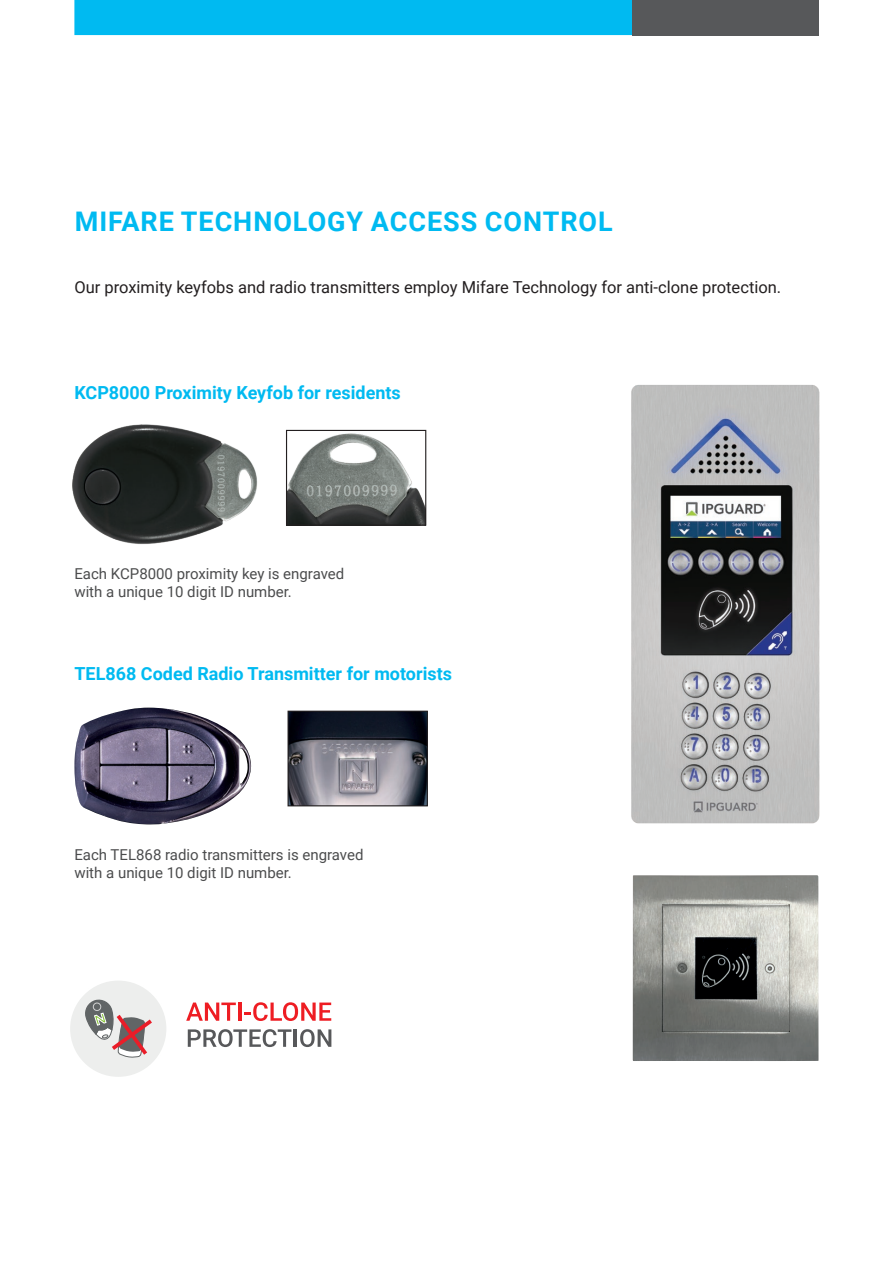
<style>
.page{position:relative;width:893px;height:1263px;background:#fff}
.page>*{position:absolute;margin:0;border:0;box-sizing:border-box;transform-origin:0 0}
.t1{font:700 27px "Roboto";letter-spacing:.035em;color:#00baf1}
.t2{font:700 18px "Roboto";color:#00baf1}
.t3{font:16.5px "Roboto";color:#231f20}
.t4{font:15px/18px "Roboto";color:#4b4c4d}
</style>
<div class="page">
<div style="left:74px;top:0;width:558px;height:35px;background:#00baf1"></div>
<div style="left:632px;top:0;width:187px;height:35px;background:#57585a"></div>
<img style="left:290px;top:713px;width:136px;height:91px">
<div style="left:288px;top:711px;width:140px;height:95px;border:1px solid #231f20"></div>
<img style="left:288px;top:433px;width:136px;height:91px">
<div style="left:286px;top:430px;width:140px;height:96px;border:1px solid #231f20"></div>
<img style="left:74px;top:708px;width:178px;height:116px">
<img style="left:72px;top:424px;width:186px;height:120px">
<img style="left:632px;top:875px;width:187px;height:186px">
<img style="left:631px;top:385px;width:189px;height:439px">
<div style="left:69px;top:979px;width:99px;height:99px;background:#edeeed;border-radius:50%"></div>
<div style="left:68px;top:978px;width:101px;height:101px;border:3px solid #fff;border-radius:50%"></div>
<svg style="left:85px;top:999px;width:71px;height:60px"></svg>
<svg style="left:186px;top:1002px;width:50px;height:19px"></svg>
<hr style="left:238px;top:1002px;width:4px;height:19px;background:#ee1d23">
<svg style="left:244px;top:1002px;width:87px;height:19px"></svg>
<svg style="left:188px;top:1029px;width:103px;height:18px"></svg>
<hr style="left:294px;top:1029px;width:3px;height:18px;background:#57585a">
<svg style="left:300px;top:1029px;width:31px;height:18px"></svg>
<h1 class="t1" style="left:75px;top:202px;width:539px">MIFARE TECHNOLOGY ACCESS CONTROL</h1>
<p class="t3" style="left:74px;top:276px;width:708px">Our proximity keyfobs and radio transmitters employ Mifare Technology for anti-clone protection.</p>
<p class="t2" style="left:74px;top:380px;width:328px">KCP8000 Proximity Keyfob for residents</p>
<p class="t4" style="left:74px;top:564px;width:271px">Each KCP8000 proximity key is engraved with a unique 10 digit ID number.</p>
<p class="t2" style="left:74px;top:661px;width:379px">TEL868 Coded Radio Transmitter for motorists</p>
<p class="t4" style="left:74px;top:845px;width:291px">Each TEL868 radio transmitters is engraved with a unique 10 digit ID number.</p>
</div>
